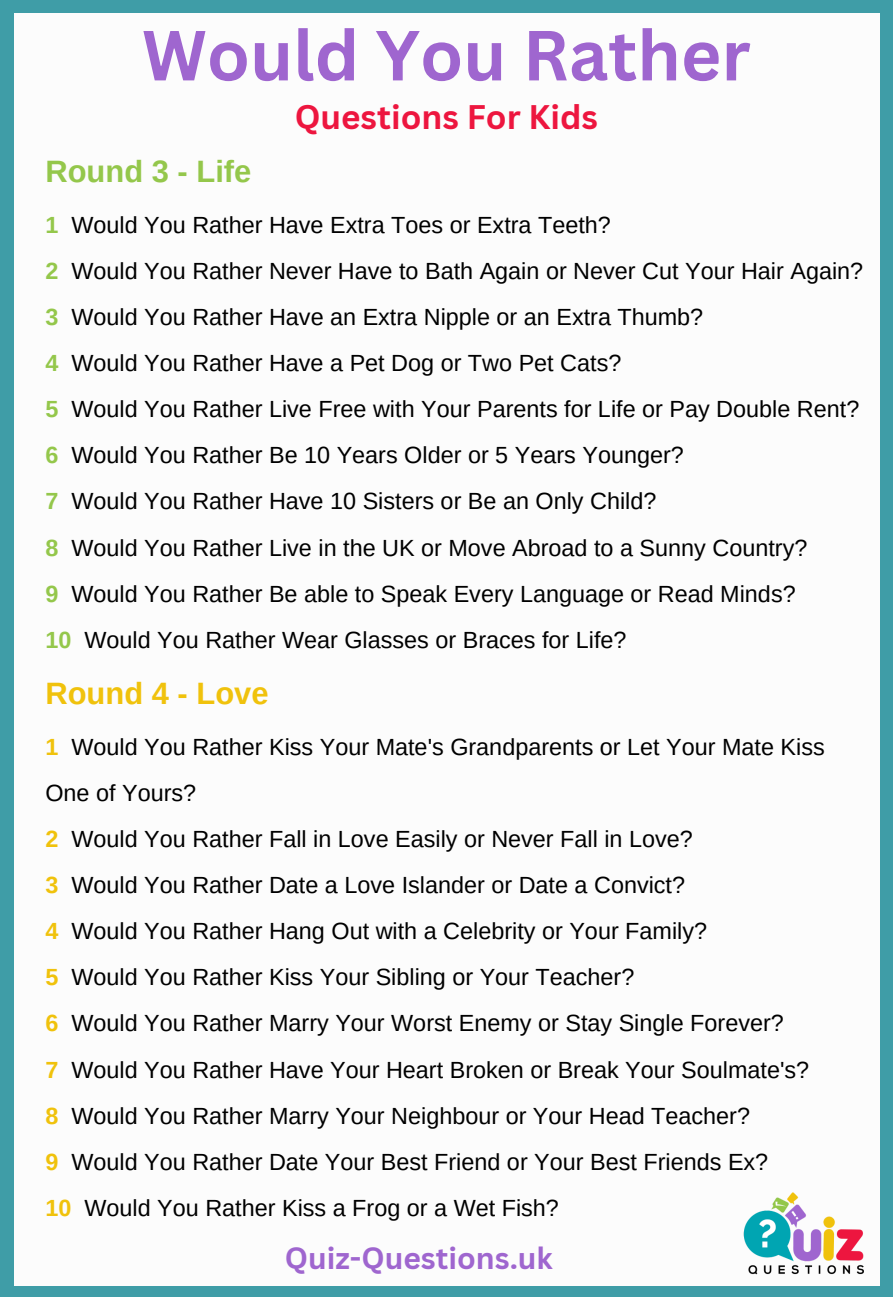
<style>
.page{position:relative;width:893px;height:1298px;background:#fff}
.page>*{position:absolute;margin:0;border:0;box-sizing:border-box;transform-origin:0 0}
.t1{font:700 69.15px "Canva Sans";color:#9f66cf}
.t2{font:700 33.15px "Canva Sans";color:#ed163f}
.t3{font:700 30.9px "Arimo";color:#94c74b}
.t4{font:700 30.9px "Arimo";color:#f0c20c}
.t5{font:700 30px "Canva Sans";color:#9f66cf}
.t6{font:23.4px/46px "Arimo";color:#000}
.s1{font-weight:700;color:#94c74b}
.s2{font-weight:700;color:#f0c20c}
</style>
<div class="page">
<div style="left:0;top:0;width:892px;height:1296px;background:#3f9da7"></div>
<div style="left:14px;top:13px;width:865px;height:1271px;background:#fcfcfc"></div>
<img style="left:743px;top:1192px;width:121px;height:83px">
<p class="t1" style="left:142px;top:7px;width:610px">Would You Rather</p>
<p class="t2" style="left:294px;top:93px;width:305px">Questions For Kids</p>
<p class="t3" style="left:45px;top:154px;width:207px">Round 3 - Life</p>
<p class="t6" style="left:45px;top:201px;width:567px"><span class="s1">1</span> Would You Rather Have Extra Toes or Extra Teeth?</p>
<p class="t6" style="left:45px;top:248px;width:819px"><span class="s1">2</span> Would You Rather Never Have to Bath Again or Never Cut Your Hair Again?</p>
<p class="t6" style="left:45px;top:294px;width:659px"><span class="s1">3</span> Would You Rather Have an Extra Nipple or an Extra Thumb?</p>
<p class="t6" style="left:45px;top:340px;width:577px"><span class="s1">4</span> Would You Rather Have a Pet Dog or Two Pet Cats?</p>
<p class="t6" style="left:45px;top:386px;width:815px"><span class="s1">5</span> Would You Rather Live Free with Your Parents for Life or Pay Double Rent?</p>
<p class="t6" style="left:45px;top:432px;width:640px"><span class="s1">6</span> Would You Rather Be 10 Years Older or 5 Years Younger?</p>
<p class="t6" style="left:45px;top:478px;width:612px"><span class="s1">7</span> Would You Rather Have 10 Sisters or Be an Only Child?</p>
<p class="t6" style="left:45px;top:524px;width:763px"><span class="s1">8</span> Would You Rather Live in the UK or Move Abroad to a Sunny Country?</p>
<p class="t6" style="left:45px;top:570px;width:751px"><span class="s1">9</span> Would You Rather Be able to Speak Every Language or Read Minds?</p>
<p class="t6" style="left:45px;top:616px;width:582px"><span class="s1">10</span> Would You Rather Wear Glasses or Braces for Life?</p>
<p class="t4" style="left:45px;top:676px;width:224px">Round 4 - Love</p>
<p class="t6" style="left:45px;top:723px;width:780px"><span class="s2">1</span> Would You Rather Kiss Your Mate's Grandparents or Let Your Mate Kiss<br>One of Yours?</p>
<p class="t6" style="left:45px;top:815px;width:649px"><span class="s2">2</span> Would You Rather Fall in Love Easily or Never Fall in Love?</p>
<p class="t6" style="left:45px;top:861px;width:641px"><span class="s2">3</span> Would You Rather Date a Love Islander or Date a Convict?</p>
<p class="t6" style="left:45px;top:907px;width:663px"><span class="s2">4</span> Would You Rather Hang Out with a Celebrity or Your Family?</p>
<p class="t6" style="left:45px;top:953px;width:590px"><span class="s2">5</span> Would You Rather Kiss Your Sibling or Your Teacher?</p>
<p class="t6" style="left:45px;top:1000px;width:739px"><span class="s2">6</span> Would You Rather Marry Your Worst Enemy or Stay Single Forever?</p>
<p class="t6" style="left:45px;top:1046px;width:765px"><span class="s2">7</span> Would You Rather Have Your Heart Broken or Break Your Soulmate's?</p>
<p class="t6" style="left:45px;top:1092px;width:706px"><span class="s2">8</span> Would You Rather Marry Your Neighbour or Your Head Teacher?</p>
<p class="t6" style="left:45px;top:1138px;width:724px"><span class="s2">9</span> Would You Rather Date Your Best Friend or Your Best Friends Ex?</p>
<p class="t6" style="left:45px;top:1184px;width:515px"><span class="s2">10</span> Would You Rather Kiss a Frog or a Wet Fish?</p>
<p class="t5" style="left:285px;top:1236px;width:269px">Quiz-Questions.uk</p>
</div>
